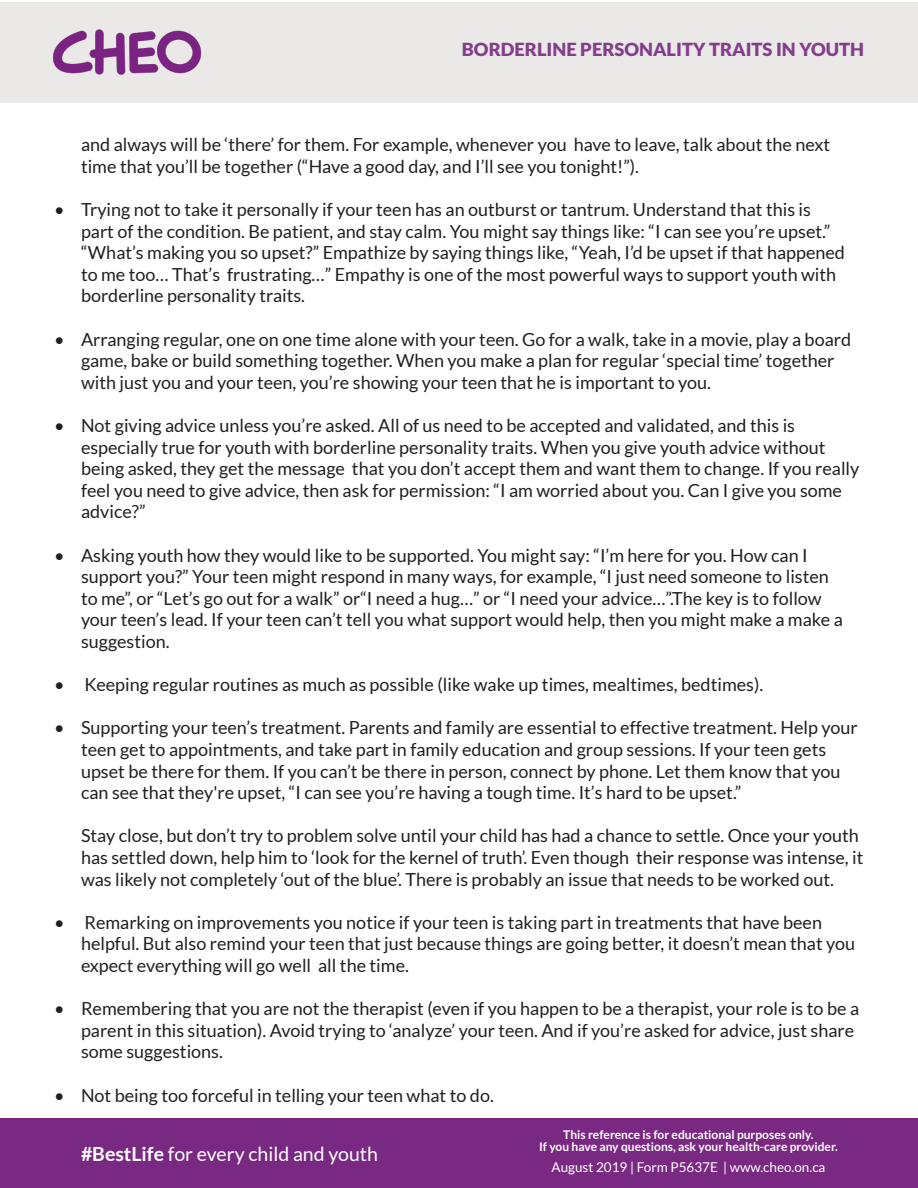
<style>
.page{position:relative;width:918px;height:1188px;background:#fff}
.page>*{position:absolute;margin:0;border:0;box-sizing:border-box;transform-origin:0 0}
.t1{font:19.5px "Lato";color:#fff}
.t2{font:18px/21.6px "Lato";color:#231f20}
.t3{font:900 18px "Lato";color:#843d8b}
.t4{font:13.5px "Lato";color:#fff}
.t5{font:700 12px/12px "Lato";color:#fff;text-align:center}
.s1{font-weight:700}
</style>
<div class="page">
<div style="left:0;top:2px;width:918px;height:101px;background:#eae9e8"></div>
<img style="left:52px;top:29px;width:150px;height:46px">
<div style="left:0;top:1119px;width:918px;height:69px;background:#7a2982"></div>
<p class="t3" style="left:462px;top:39px;width:404px">BORDERLINE PERSONALITY TRAITS IN YOUTH</p>
<p class="t2" style="left:81px;top:134px;width:751px">and always will be ‘there’ for them. For example, whenever you have to leave, talk about the next time that you’ll be together (“Have a good day, and I’ll see you tonight!”).</p>
<p class="t2" style="left:81px;top:199px;width:766px;text-indent:-27px">• Trying not to take it personally if your teen has an outburst or tantrum. Understand that this is part of the condition. Be patient, and stay calm. You might say things like: “I can see you’re upset.” “What’s making you so upset?” Empathize by saying things like, “Yeah, I’d be upset if that happened to me too… That’s frustrating…” Empathy is one of the most powerful ways to support youth with borderline personality traits.</p>
<p class="t2" style="left:81px;top:328px;width:772px;text-indent:-27px">• Arranging regular, one on one time alone with your teen. Go for a walk, take in a movie, play a board game, bake or build something together. When you make a plan for regular ‘special time’ together with just you and your teen, you’re showing your teen that he is important to you.</p>
<p class="t2" style="left:81px;top:415px;width:780px;text-indent:-27px">• Not giving advice unless you’re asked. All of us need to be accepted and validated, and this is especially true for youth with borderline personality traits. When you give youth advice without being asked, they get the message that you don’t accept them and want them to change. If you really feel you need to give advice, then ask for permission: “I am worried about you. Can I give you some advice?”</p>
<p class="t2" style="left:81px;top:544px;width:763px;text-indent:-27px">• Asking youth how they would like to be supported. You might say: “I’m here for you. How can I support you?” Your teen might respond in many ways, for example, “I just need someone to listen to me”, or “Let’s go out for a walk” or“I need a hug…” or “I need your advice…”.The key is to follow your teen’s lead. If your teen can’t tell you what support would help, then you might make a make a suggestion.</p>
<p class="t2" style="left:54px;top:674px;width:711px">• Keeping regular routines as much as possible (like wake up times, mealtimes, bedtimes).</p>
<p class="t2" style="left:81px;top:717px;width:778px;text-indent:-27px">• Supporting your teen’s treatment. Parents and family are essential to effective treatment. Help your teen get to appointments, and take part in family education and group sessions. If your teen gets upset be there for them. If you can’t be there in person, connect by phone. Let them know that you can see that they're upset, “I can see you’re having a tough time. It’s hard to be upset.”</p>
<p class="t2" style="left:81px;top:825px;width:784px">Stay close, but don’t try to problem solve until your child has had a chance to settle. Once your youth has settled down, help him to ‘look for the kernel of truth’. Even though their response was intense, it was likely not completely ‘out of the blue’. There is probably an issue that needs to be worked out.</p>
<p class="t2" style="left:81px;top:911px;width:776px;text-indent:-27px">• Remarking on improvements you notice if your teen is taking part in treatments that have been helpful. But also remind your teen that just because things are going better, it doesn’t mean that you expect everything will go well all the time.</p>
<p class="t2" style="left:81px;top:998px;width:780px;text-indent:-27px">• Remembering that you are not the therapist (even if you happen to be a therapist, your role is to be a parent in this situation). Avoid trying to ‘analyze’ your teen. And if you’re asked for advice, just share some suggestions.</p>
<p class="t2" style="left:54px;top:1084px;width:441px">• Not being too forceful in telling your teen what to do.</p>
<p class="t1" style="left:81px;top:1143px;width:298px"><span class="s1">#BestLife</span> for every child and youth</p>
<p class="t5" style="left:539px;top:1129px;width:300px">This reference is for educational purposes only.<br>If you have any questions, ask your health-care provider.</p>
<p class="t4" style="left:552px;top:1160px;width:275px">August 2019 | Form P5637E | www.cheo.on.ca</p>
</div>
